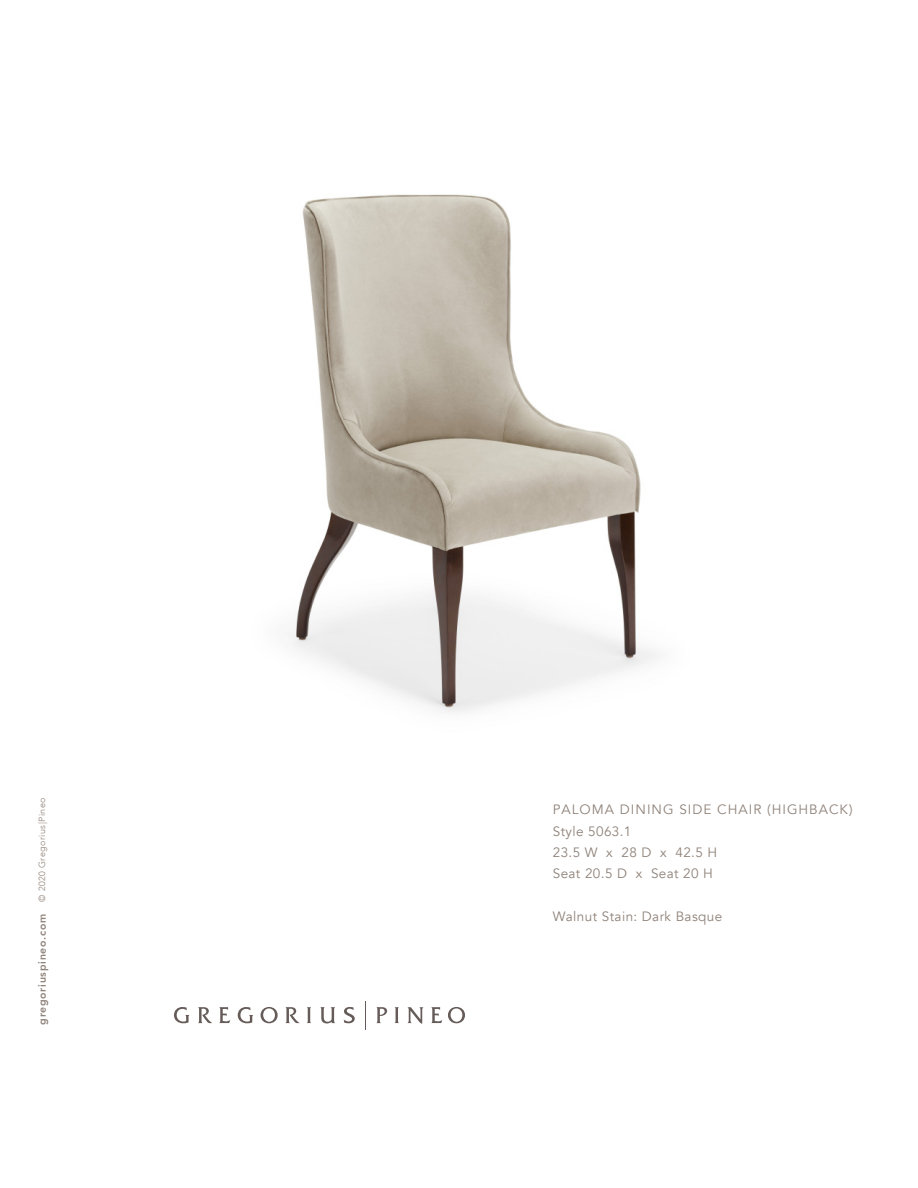
<style>
.page{position:relative;width:918px;height:1188px;background:#fff}
.page>*{position:absolute;margin:0;border:0;box-sizing:border-box;transform-origin:0 0}
.t1{font:13.5px/21.3px "Avenir";letter-spacing:.075em;color:#8f8279}
.t2{font:13.5px "Avenir";letter-spacing:.03em;color:#8f8279}
.t3{font:800 10.5px "Avenir";letter-spacing:.07em;color:#8f8279}
.t4{font:300 9px "Avenir";letter-spacing:.05em;color:#8f8279}
</style>
<div class="page">
<svg style="left:174px;top:1007px;width:15px;height:16px"></svg>
<svg style="left:238px;top:1007px;width:15px;height:16px"></svg>
<svg style="left:261px;top:1007px;width:17px;height:16px"></svg>
<svg style="left:448px;top:1007px;width:17px;height:16px"></svg>
<svg style="left:307px;top:1007px;width:4px;height:16px"></svg>
<svg style="left:395px;top:1007px;width:4px;height:16px"></svg>
<svg style="left:344px;top:1007px;width:11px;height:16px"></svg>
<svg style="left:198px;top:1007px;width:14px;height:16px"></svg>
<svg style="left:285px;top:1007px;width:15px;height:16px"></svg>
<svg style="left:376px;top:1007px;width:11px;height:16px"></svg>
<svg style="left:219px;top:1007px;width:11px;height:16px"></svg>
<svg style="left:431px;top:1007px;width:11px;height:16px"></svg>
<svg style="left:320px;top:1007px;width:15px;height:16px"></svg>
<svg style="left:407px;top:1007px;width:16px;height:17px"></svg>
<svg style="left:365px;top:1001px;width:1px;height:28px"></svg>
<img style="left:287px;top:194px;width:372px;height:519px">
<p class="t4" style="left:37px;top:902px;width:106px;rotate:-90deg">© 2020 Gregorius|Pineo</p>
<p class="t3" style="left:34px;top:1025px;width:113px;rotate:-90deg">gregoriuspineo.com</p>
<p class="t1" style="left:553px;top:799px;width:301px">PALOMA DINING SIDE CHAIR (HIGHBACK)<br>Style 5063.1<br>23.5 W x 28 D x 42.5 H<br>Seat 20.5 D x Seat 20 H</p>
<p class="t2" style="left:553px;top:908px;width:171px">Walnut Stain: Dark Basque</p>
</div>
